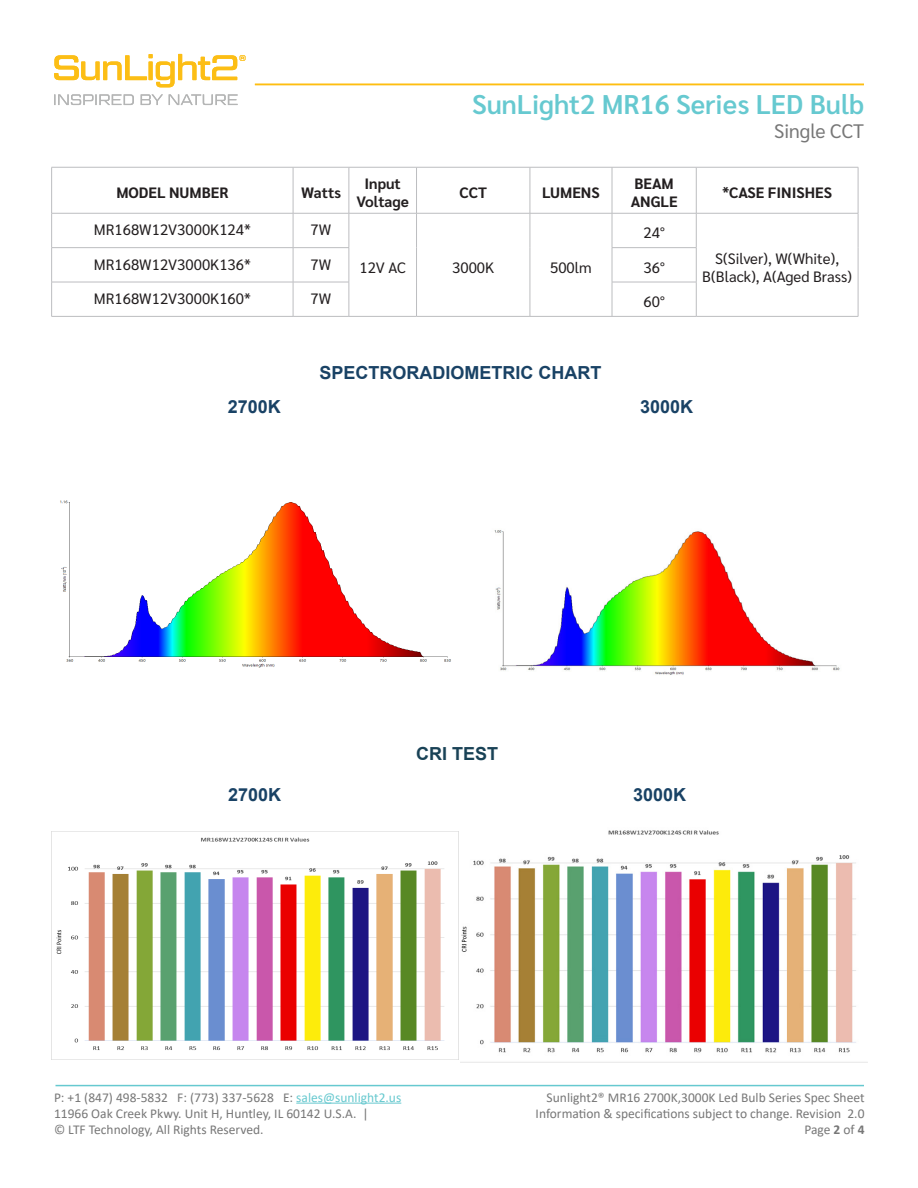
<style>
.page{position:relative;width:918px;height:1188px;background:#fff}
.page>*{position:absolute;margin:0;border:0;box-sizing:border-box;transform-origin:0 0}
.t1{font:600 27px "Sarabun";color:#66c9d0}
.t2{font:19.5px "Sarabun";color:#777}
.t3{font:700 18px "Arial";color:#194265}
.t4{font:700 18px "Arial";color:#194256}
.t5{font:15px/18px "Sarabun";color:#231f20;text-align:center}
.t6{font:700 15px "Sarabun";color:#231f20}
.t7{font:13.5px/16.2px "Calibri";color:#777}
.s1{color:#67c9cf}
.s2{font-weight:700}
</style>
<div class="page">
<hr style="left:56px;top:1085px;width:808px;height:1px;background:#66c9d0">
<hr style="left:296px;top:1103px;width:105px;height:1px;background:#67c9cf">
<hr style="left:255px;top:84px;width:609px;height:1px;background:#febe10">
<svg style="left:54px;top:54px;width:191px;height:33px"></svg>
<svg style="left:54px;top:94px;width:80px;height:11px"></svg>
<svg style="left:141px;top:94px;width:22px;height:11px"></svg>
<svg style="left:169px;top:94px;width:69px;height:11px"></svg>
<img style="left:52px;top:837px;width:406px;height:223px">
<img style="left:461px;top:830px;width:406px;height:233px">
<img style="left:60px;top:500px;width:391px;height:168px">
<img style="left:494px;top:530px;width:346px;height:145px">
<hr style="left:293px;top:167px;width:1px;height:46px;background:#bcbdc0">
<hr style="left:349px;top:167px;width:68px;height:1px;background:#bcbdc0">
<hr style="left:349px;top:167px;width:1px;height:46px;background:#bcbdc0">
<hr style="left:417px;top:167px;width:113px;height:1px;background:#bcbdc0">
<hr style="left:416px;top:167px;width:1px;height:46px;background:#bcbdc0">
<hr style="left:530px;top:167px;width:82px;height:1px;background:#bcbdc0">
<hr style="left:530px;top:167px;width:1px;height:46px;background:#bcbdc0">
<hr style="left:612px;top:167px;width:84px;height:1px;background:#bcbdc0">
<hr style="left:612px;top:167px;width:1px;height:46px;background:#bcbdc0">
<hr style="left:696px;top:167px;width:162px;height:1px;background:#bcbdc0">
<hr style="left:696px;top:167px;width:1px;height:46px;background:#bcbdc0">
<hr style="left:858px;top:167px;width:1px;height:46px;background:#bcbdc0">
<hr style="left:51px;top:213px;width:1px;height:34px;background:#bcbdc0">
<hr style="left:293px;top:213px;width:1px;height:34px;background:#bcbdc0">
<hr style="left:349px;top:213px;width:68px;height:1px;background:#bcbdc0">
<hr style="left:349px;top:213px;width:1px;height:34px;background:#bcbdc0">
<hr style="left:417px;top:213px;width:113px;height:1px;background:#bcbdc0">
<hr style="left:416px;top:213px;width:1px;height:35px;background:#bcbdc0">
<hr style="left:530px;top:213px;width:82px;height:1px;background:#bcbdc0">
<hr style="left:530px;top:213px;width:1px;height:35px;background:#bcbdc0">
<hr style="left:612px;top:213px;width:84px;height:1px;background:#bcbdc0">
<hr style="left:612px;top:213px;width:1px;height:34px;background:#bcbdc0">
<hr style="left:696px;top:213px;width:162px;height:1px;background:#bcbdc0">
<hr style="left:696px;top:213px;width:1px;height:34px;background:#bcbdc0">
<hr style="left:858px;top:213px;width:1px;height:35px;background:#bcbdc0">
<hr style="left:51px;top:247px;width:242px;height:1px;background:#bcbdc0">
<hr style="left:51px;top:248px;width:1px;height:34px;background:#bcbdc0">
<hr style="left:293px;top:247px;width:56px;height:1px;background:#bcbdc0">
<hr style="left:293px;top:248px;width:1px;height:34px;background:#bcbdc0">
<hr style="left:349px;top:248px;width:1px;height:34px;background:#bcbdc0">
<hr style="left:416px;top:248px;width:1px;height:34px;background:#bcbdc0">
<hr style="left:530px;top:248px;width:1px;height:34px;background:#bcbdc0">
<hr style="left:612px;top:247px;width:84px;height:1px;background:#bcbdc0">
<hr style="left:612px;top:248px;width:1px;height:34px;background:#bcbdc0">
<hr style="left:696px;top:248px;width:1px;height:34px;background:#bcbdc0">
<hr style="left:858px;top:248px;width:1px;height:34px;background:#bcbdc0">
<hr style="left:51px;top:282px;width:242px;height:1px;background:#bcbdc0">
<hr style="left:51px;top:282px;width:1px;height:34px;background:#bcbdc0">
<hr style="left:293px;top:282px;width:56px;height:1px;background:#bcbdc0">
<hr style="left:293px;top:282px;width:1px;height:34px;background:#bcbdc0">
<hr style="left:349px;top:282px;width:1px;height:34px;background:#bcbdc0">
<hr style="left:416px;top:282px;width:1px;height:34px;background:#bcbdc0">
<hr style="left:530px;top:282px;width:1px;height:34px;background:#bcbdc0">
<hr style="left:612px;top:282px;width:84px;height:1px;background:#bcbdc0">
<hr style="left:612px;top:282px;width:1px;height:34px;background:#bcbdc0">
<hr style="left:696px;top:282px;width:1px;height:34px;background:#bcbdc0">
<hr style="left:858px;top:282px;width:1px;height:34px;background:#bcbdc0">
<hr style="left:51px;top:316px;width:242px;height:1px;background:#bcbdc0">
<hr style="left:293px;top:316px;width:56px;height:1px;background:#bcbdc0">
<hr style="left:349px;top:316px;width:68px;height:1px;background:#bcbdc0">
<hr style="left:417px;top:316px;width:113px;height:1px;background:#bcbdc0">
<hr style="left:530px;top:316px;width:82px;height:1px;background:#bcbdc0">
<hr style="left:612px;top:316px;width:84px;height:1px;background:#bcbdc0">
<hr style="left:696px;top:316px;width:162px;height:1px;background:#bcbdc0">
<hr style="left:51px;top:167px;width:242px;height:1px;background:#bcbdc0">
<hr style="left:51px;top:167px;width:1px;height:46px;background:#bcbdc0">
<hr style="left:293px;top:167px;width:56px;height:1px;background:#bcbdc0">
<hr style="left:51px;top:213px;width:242px;height:1px;background:#bcbdc0">
<hr style="left:293px;top:213px;width:56px;height:1px;background:#bcbdc0">
<p class="t6" style="left:116px;top:184px;width:114px">MODEL NUMBER</p>
<p class="t6" style="left:301px;top:184px;width:41px">Watts</p>
<p class="t5" style="left:94px;top:221px;width:158px">MR168W12V3000K124*</p>
<p class="t5" style="left:311px;top:221px;width:22px">7W</p>
<p class="t6" style="left:364px;top:175px;width:38px">Input</p>
<p class="t6" style="left:356px;top:193px;width:54px">Voltage</p>
<h1 class="t1" style="left:472px;top:89px;width:393px">SunLight2 MR16 Series LED Bulb</h1>
<h2 class="t2" style="left:774px;top:120px;width:91px">Single CCT</h2>
<p class="t6" style="left:460px;top:184px;width:29px">CCT</p>
<p class="t6" style="left:542px;top:184px;width:59px">LUMENS</p>
<p class="t6" style="left:634px;top:175px;width:41px">BEAM</p>
<p class="t6" style="left:631px;top:193px;width:48px">ANGLE</p>
<p class="t5" style="left:644px;top:224px;width:23px">24°</p>
<p class="t6" style="left:722px;top:184px;width:111px">*CASE FINISHES</p>
<p class="t5" style="left:94px;top:255px;width:158px">MR168W12V3000K136*</p>
<p class="t5" style="left:311px;top:255px;width:22px">7W</p>
<p class="t5" style="left:644px;top:259px;width:23px">36°</p>
<p class="t5" style="left:94px;top:290px;width:158px">MR168W12V3000K160*</p>
<p class="t5" style="left:311px;top:290px;width:22px">7W</p>
<p class="t5" style="left:644px;top:293px;width:23px">60°</p>
<p class="t5" style="left:359px;top:259px;width:48px">12V AC</p>
<p class="t5" style="left:452px;top:259px;width:44px">3000K</p>
<p class="t5" style="left:550px;top:259px;width:43px">500lm</p>
<p class="t5" style="left:702px;top:250px;width:151px">S(Silver), W(White),<br>B(Black), A(Aged Brass)</p>
<p class="t3" style="left:320px;top:359px;width:283px">SPECTRORADIOMETRIC CHART</p>
<p class="t3" style="left:228px;top:394px;width:55px">2700K</p>
<p class="t3" style="left:640px;top:394px;width:55px">3000K</p>
<p class="t4" style="left:416px;top:741px;width:84px">CRI TEST</p>
<p class="t3" style="left:228px;top:782px;width:55px">2700K</p>
<p class="t3" style="left:633px;top:782px;width:55px">3000K</p>
<p class="t7" style="left:54px;top:1089px;width:349px">P: +1 (847) 498-5832 F: (773) 337-5628 E: <span class="s1">sales@sunlight2.us<br></span>11966 Oak Creek Pkwy. Unit H, Huntley, IL 60142 U.S.A. |<br>© LTF Technology, All Rights Reserved.</p>
<p class="t7" style="left:536px;top:1089px;width:330px;text-align:right">Sunlight2® MR16 2700K,3000K Led Bulb Series Spec Sheet<br>Information &amp; specifications subject to change. Revision 2.0<br>Page <span class="s2">2</span> of <span class="s2">4</span></p>
</div>
